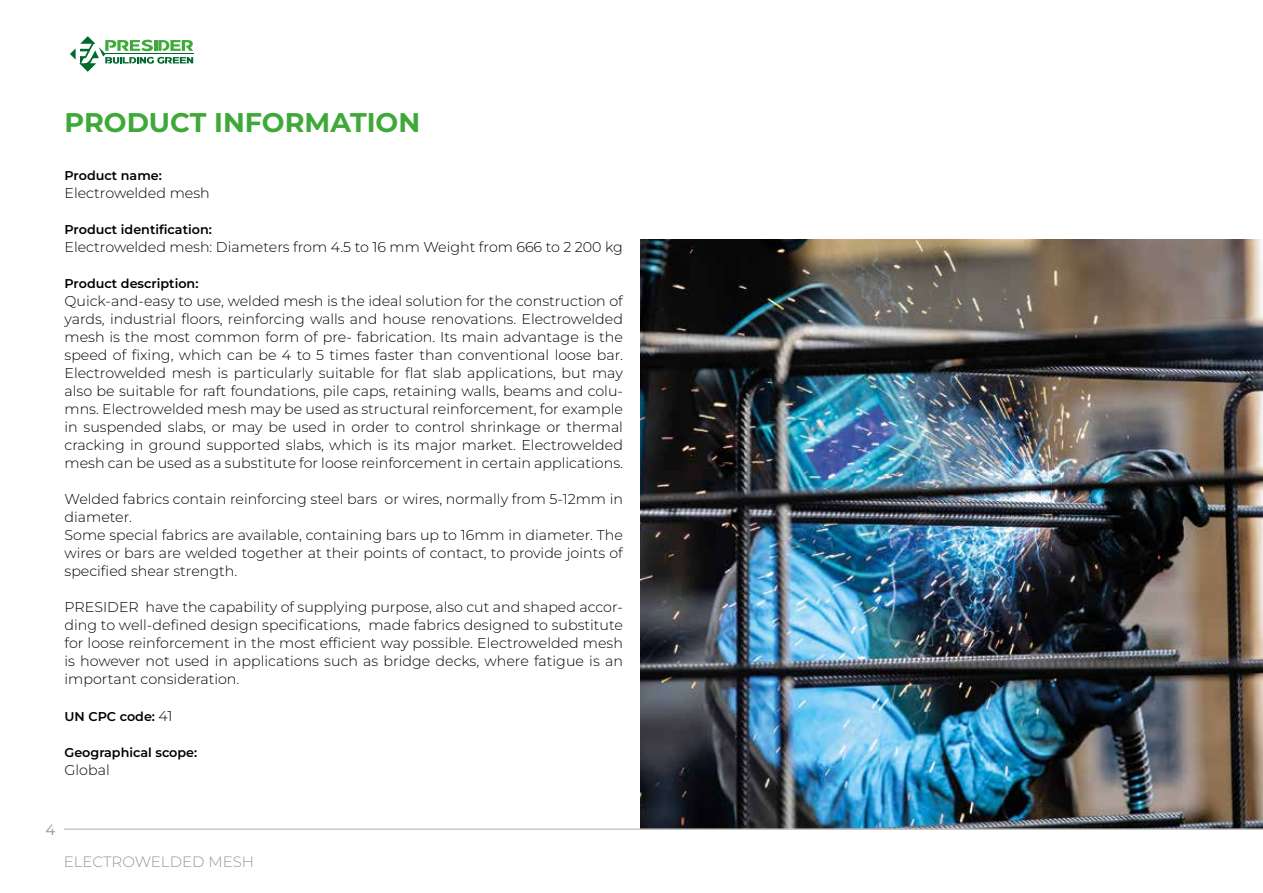
<style>
.page{position:relative;width:1263px;height:893px;background:#fff}
.page>*{position:absolute;margin:0;border:0;box-sizing:border-box;transform-origin:0 0}
.t1{font:700 27px "Montserrat";color:#3ea938}
.t2{font:300 15px "Montserrat";color:#979797}
.t3{font:15px "Montserrat";color:#979797}
.t4{font:300 14.25px/18px "Montserrat";color:#000;text-align:justify}
.t5{font:600 12.75px "Montserrat";color:#000}
.s1{font-weight:300;font-size:14.25px}
</style>
<div class="page">
<img style="left:640px;top:240px;width:623px;height:588px">
<hr style="left:64px;top:828px;width:1199px;height:2px;background:#c9c9c7">
<svg style="left:70px;top:36px;width:123px;height:36px"></svg>
<h1 class="t1" style="left:65px;top:103px;width:357px">PRODUCT INFORMATION</h1>
<p class="t5" style="left:65px;top:167px;width:99px">Product name:</p>
<p class="t4" style="left:65px;top:184px;width:147px">Electrowelded mesh</p>
<p class="t5" style="left:65px;top:221px;width:149px">Product identification:</p>
<p class="t4" style="left:65px;top:238px;width:560px">Electrowelded mesh: Diameters from 4.5 to 16 mm Weight from 666 to 2 200 kg</p>
<p class="t5" style="left:65px;top:275px;width:135px">Product description:</p>
<p class="t4" style="left:65px;top:292px;width:560px">Quick-and-easy to use, welded mesh is the ideal solution for the construction of yards, industrial floors, reinforcing walls and house renovations. Electrowelded mesh is the most common form of pre- fabrication. Its main advantage is the speed of fixing, which can be 4 to 5 times faster than conventional loose bar.<br>Electrowelded mesh is particularly suitable for flat slab applications, but may also be suitable for raft foundations, pile caps, retaining walls, beams and colu&shy;mns. Electrowelded mesh may be used as structural reinforcement, for example in suspended slabs, or may be used in order to control shrinkage or thermal cracking in ground supported slabs, which is its major market. Electrowelded mesh can be used as a substitute for loose reinforcement in certain applications.</p>
<p class="t4" style="left:65px;top:490px;width:560px;text-align:left">Welded fabrics contain reinforcing steel bars or wires, normally from 5-12mm in diameter.<br>Some special fabrics are available, containing bars up to 16mm in diameter. The wires or bars are welded together at their points of contact, to provide joints of specified shear strength.</p>
<p class="t4" style="left:65px;top:598px;width:560px">PRESIDER have the capability of supplying purpose, also cut and shaped accor&shy;ding to well-defined design specifications, made fabrics designed to substitute for loose reinforcement in the most efficient way possible. Electrowelded mesh is however not used in applications such as bridge decks, where fatigue is an important consideration.</p>
<p class="t5" style="left:65px;top:707px;width:110px">UN CPC code: <span class="s1">41</span></p>
<p class="t5" style="left:65px;top:743px;width:134px">Geographical scope:</p>
<p class="t4" style="left:65px;top:760px;width:47px">Global</p>
<p class="t3" style="left:45px;top:820px;width:11px">4</p>
<p class="t2" style="left:64px;top:851px;width:192px">ELECTROWELDED MESH</p>
</div>
